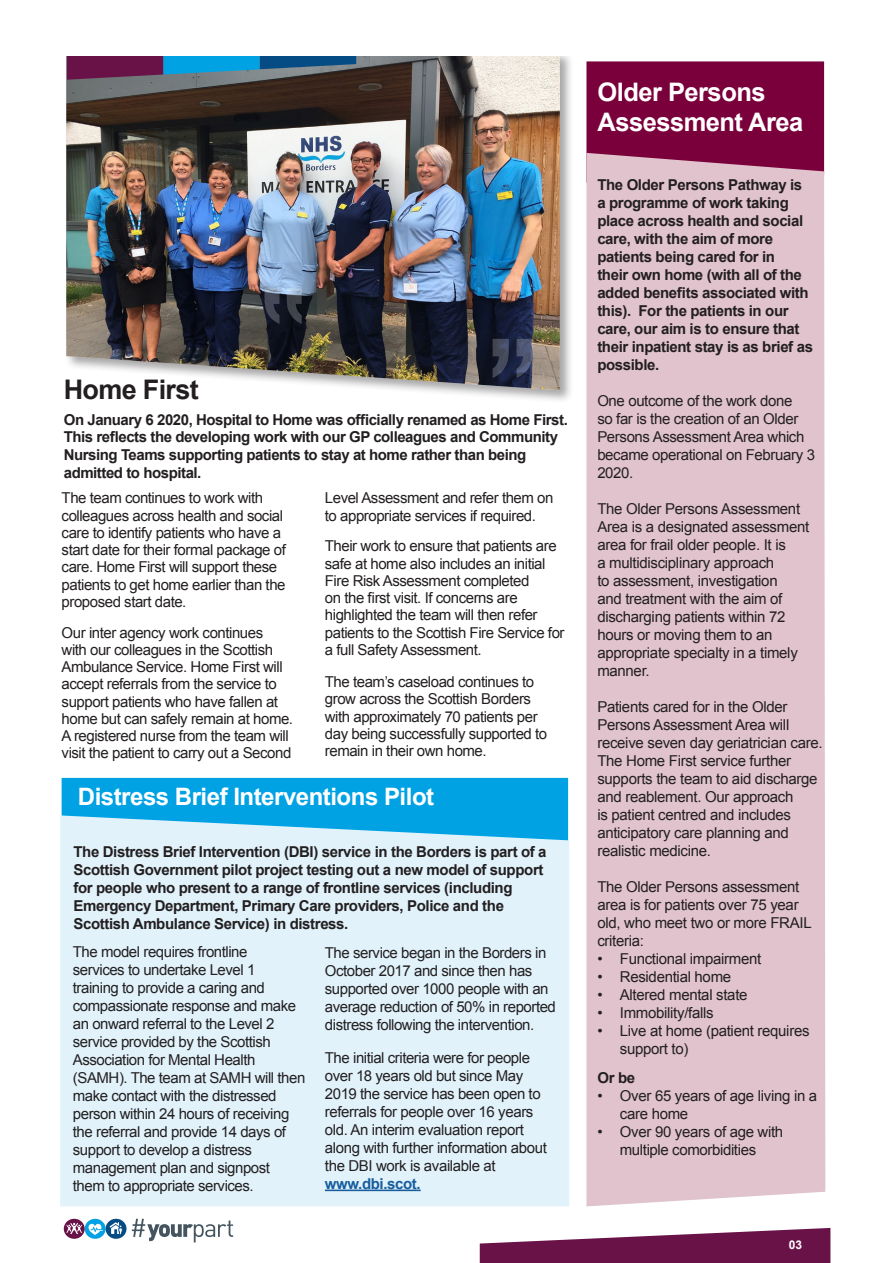
<style>
.page{position:relative;width:893px;height:1263px;background:#fff}
.page>*{position:absolute;margin:0;border:0;box-sizing:border-box;transform-origin:0 0}
.t1{font:700 27px "Arial";letter-spacing:-.025em;color:#231f20}
.t2{font:700 25.5px "Arial";letter-spacing:-.02em;color:#fff}
.t3{font:700 24px "Arial";letter-spacing:-.02em;color:#fff}
.t4{font:15px/18px "Arial";letter-spacing:-.03em;color:#231f20}
.t5{font:700 15px/18px "Arial";letter-spacing:-.025em;color:#231f20}
.t6{font:700 15px "Arial";letter-spacing:-.025em;color:#175d9e}
.t7{font:700 12px "Arial";color:#fff}
</style>
<div class="page">
<svg style="left:480px;top:1228px;width:350px;height:35px"></svg>
<div style="left:85px;top:1219px;width:21px;height:20px;background:#00a2e4;border-radius:50%"></div>
<div style="left:64px;top:1219px;width:21px;height:20px;background:#691247;border-radius:50%"></div>
<svg style="left:66px;top:1222px;width:16px;height:12px"></svg>
<div style="left:106px;top:1219px;width:21px;height:20px;background:#054c84;border-radius:50%"></div>
<svg style="left:132px;top:1219px;width:101px;height:23px"></svg>
<svg style="left:110px;top:1222px;width:13px;height:13px"></svg>
<svg style="left:89px;top:1223px;width:14px;height:12px"></svg>
<div style="left:62px;top:778px;width:506px;height:37px;background:#00a2e4"></div>
<div style="left:60px;top:815px;width:509px;height:391px;background:#e1f2fb"></div>
<div style="left:64px;top:50px;width:510px;height:354px;background:#231f20;opacity:.4"></div>
<img style="left:66px;top:55px;width:494px;height:335px">
<svg style="left:264px;top:288px;width:38px;height:36px"></svg>
<svg style="left:493px;top:339px;width:40px;height:39px;background:#383f58"></svg>
<svg style="left:67px;top:55px;width:289px;height:25px;background:#4b6085"></svg>
<div style="left:46px;top:28px;width:534px;height:27px;background:#fff"></div>
<hr style="left:325px;top:1189px;width:96px;height:2px;background:#175d9e">
<div style="left:586px;top:61px;width:238px;height:92px;background:#7a003b"></div>
<div style="left:586px;top:153px;width:239px;height:1053px;background:#e0c3cc"></div>
<p class="t1" style="left:64px;top:371px;width:136px">Home First</p>
<p class="t5" style="left:64px;top:411px;width:506px;line-height:17.5px">On January 6 2020, Hospital to Home was officially renamed as Home First.<br>This reflects the developing work with our GP colleagues and Community Nursing Teams supporting patients to stay at home rather than being admitted to hospital.</p>
<p class="t4" style="left:62px;top:490px;width:226px;line-height:17.2px">The team continues to work with colleagues across health and social care to identify patients who have a start date for their formal package of care. Home First will support these patients to get home earlier than the proposed start date.</p>
<p class="t4" style="left:62px;top:624px;width:233px;line-height:17.2px">Our inter agency work continues<br>with our colleagues in the Scottish Ambulance Service. Home First will accept referrals from the service to support patients who have fallen at home but can safely remain at home.<br>A registered nurse from the team will visit the patient to carry out a Second</p>
<p class="t4" style="left:325px;top:490px;width:230px;line-height:17.2px">Level Assessment and refer them on to appropriate services if required.</p>
<p class="t4" style="left:325px;top:538px;width:241px;line-height:17.2px">Their work to ensure that patients are safe at home also includes an initial Fire Risk Assessment completed<br>on the first visit. If concerns are highlighted the team will then refer patients to the Scottish Fire Service for a full Safety Assessment.</p>
<p class="t4" style="left:325px;top:673px;width:224px;line-height:17.2px">The team’s caseload continues to grow across the Scottish Borders with approximately 70 patients per day being successfully supported to remain in their own home.</p>
<p class="t3" style="left:78px;top:781px;width:358px">Distress Brief Interventions Pilot</p>
<p class="t5" style="left:73px;top:843px;width:475px">The Distress Brief Intervention (DBI) service in the Borders is part of a Scottish Government pilot project testing out a new model of support for people who present to a range of frontline services (including Emergency Department, Primary Care providers, Police and the Scottish Ambulance Service) in distress.</p>
<p class="t4" style="left:73px;top:942px;width:176px">The model requires frontline</p>
<p class="t4" style="left:73px;top:960px;width:184px">services to undertake Level 1</p>
<p class="t4" style="left:73px;top:978px;width:193px">training to provide a caring and</p>
<p class="t4" style="left:73px;top:996px;width:225px">compassionate response and make</p>
<p class="t4" style="left:73px;top:1014px;width:203px">an onward referral to the Level 2</p>
<p class="t4" style="left:73px;top:1032px;width:199px">service provided by the Scottish</p>
<p class="t4" style="left:73px;top:1050px;width:184px">Association for Mental Health</p>
<p class="t4" style="left:73px;top:1068px;width:234px">(SAMH). The team at SAMH will then</p>
<p class="t4" style="left:73px;top:1086px;width:205px">make contact with the distressed</p>
<p class="t4" style="left:73px;top:1104px;width:218px">person within 24 hours of receiving</p>
<p class="t4" style="left:73px;top:1122px;width:215px">the referral and provide 14 days of</p>
<p class="t4" style="left:73px;top:1140px;width:181px">support to develop a distress</p>
<p class="t4" style="left:73px;top:1158px;width:199px">management plan and signpost</p>
<p class="t4" style="left:73px;top:1176px;width:182px">them to appropriate services.</p>
<p class="t4" style="left:325px;top:944px;width:223px">The service began in the Borders in</p>
<p class="t4" style="left:325px;top:962px;width:209px">October 2017 and since then has</p>
<p class="t4" style="left:325px;top:980px;width:225px">supported over 1000 people with an</p>
<p class="t4" style="left:325px;top:998px;width:233px">average reduction of 50% in reported</p>
<p class="t4" style="left:325px;top:1016px;width:211px">distress following the intervention.</p>
<p class="t4" style="left:325px;top:1049px;width:207px">The initial criteria were for people</p>
<p class="t4" style="left:325px;top:1067px;width:200px">over 18 years old but since May</p>
<p class="t4" style="left:325px;top:1085px;width:217px">2019 the service has been open to</p>
<p class="t4" style="left:325px;top:1103px;width:210px">referrals for people over 16 years</p>
<p class="t4" style="left:325px;top:1121px;width:200px">old. An interim evaluation report</p>
<p class="t4" style="left:325px;top:1139px;width:223px">along with further information about</p>
<p class="t4" style="left:325px;top:1157px;width:172px">the DBI work is available at</p>
<p class="t6" style="left:325px;top:1173px;width:97px">www.dbi.scot.</p>
<p class="t2" style="left:597px;top:76px;width:170px">Older Persons</p>
<p class="t2" style="left:597px;top:106px;width:207px">Assessment Area</p>
<p class="t5" style="left:597px;top:176px;width:217px">The Older Persons Pathway is a programme of work taking place across health and social care, with the aim of more patients being cared for in<br>their own home (with all of the added benefits associated with this). For the patients in our care, our aim is to ensure that their inpatient stay is as brief as possible.</p>
<p class="t4" style="left:597px;top:392px;width:219px">One outcome of the work done<br>so far is the creation of an Older<br>Persons Assessment Area which became operational on February 3<br>2020.</p>
<p class="t4" style="left:597px;top:500px;width:213px">The Older Persons Assessment<br>Area is a designated assessment area for frail older people. It is<br>a multidisciplinary approach<br>to assessment, investigation<br>and treatment with the aim of discharging patients within 72 hours or moving them to an appropriate specialty in a timely manner.</p>
<p class="t4" style="left:597px;top:698px;width:227px">Patients cared for in the Older<br>Persons Assessment Area will receive seven day geriatrician care.<br>The Home First service further supports the team to aid discharge and reablement. Our approach<br>is patient centred and includes anticipatory care planning and realistic medicine.</p>
<p class="t4" style="left:597px;top:878px;width:216px">The Older Persons assessment area is for patients over 75 year old, who meet two or more FRAIL criteria:</p>
<p class="t4" style="left:597px;top:950px;width:166px">• Functional impairment</p>
<p class="t4" style="left:597px;top:968px;width:135px">• Residential home</p>
<p class="t4" style="left:597px;top:986px;width:152px">• Altered mental state</p>
<p class="t4" style="left:597px;top:1004px;width:118px">• Immobility/falls</p>
<p class="t4" style="left:620px;top:1022px;width:191px;text-indent:-22px">• Live at home (patient requires support to)</p>
<p class="t5" style="left:597px;top:1069px;width:39px">Or be</p>
<p class="t4" style="left:620px;top:1087px;width:199px;text-indent:-22px">• Over 65 years of age living in a care home</p>
<p class="t4" style="left:597px;top:1123px;width:187px;text-align:center">• Over 90 years of age with multiple comorbidities</p>
<p class="t7" style="left:789px;top:1237px;width:15px">03</p>
</div>
